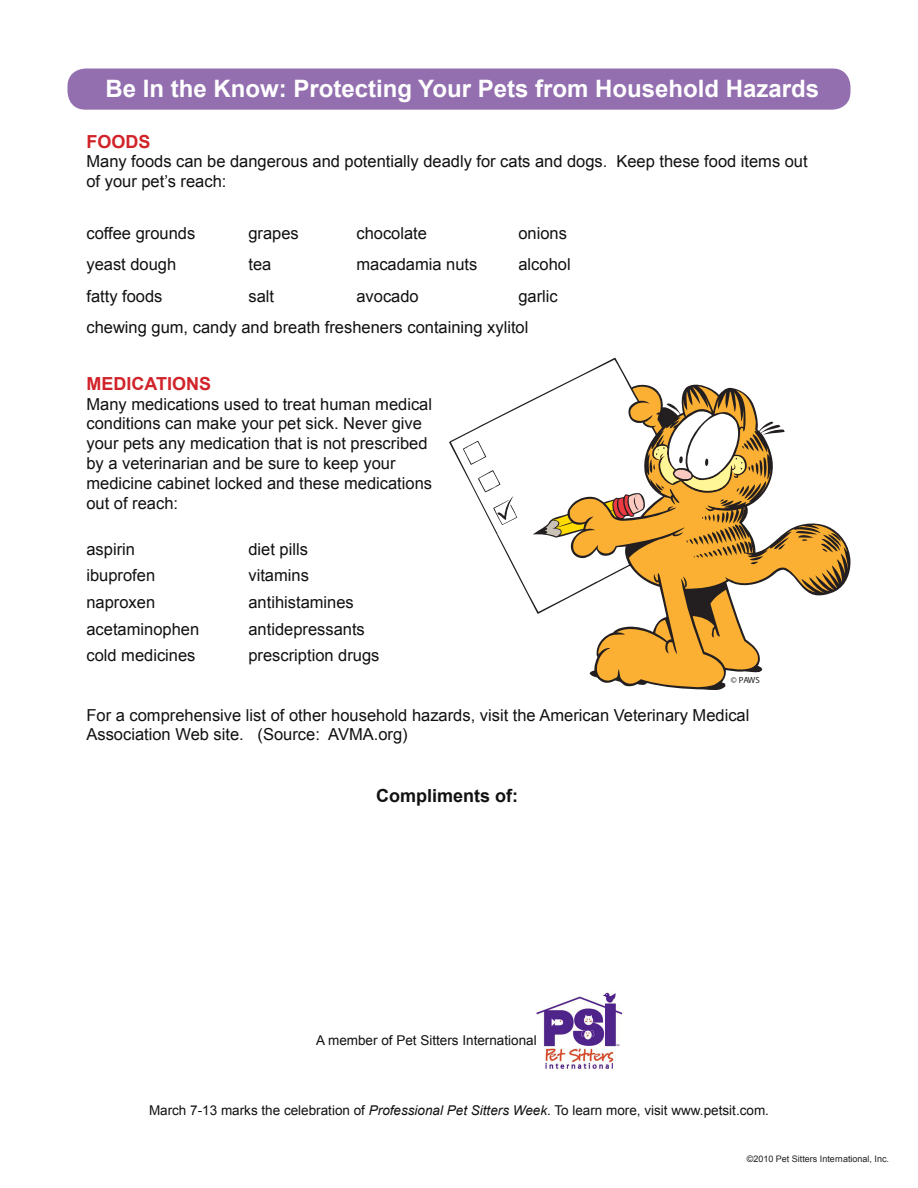
<style>
.page{position:relative;width:918px;height:1188px;background:#fff}
.page>*{position:absolute;margin:0;border:0;box-sizing:border-box;transform-origin:0 0}
.t1{font:700 24px "Arial";color:#fff}
.t2{font:700 18px "Arial";color:#d1232a}
.t3{font:700 18px "Arial";color:#111}
.t4{font:16.5px/19.8px "Arial";color:#111}
.t5{font:13.5px "Arial";color:#111}
.t6{font:9px "Arial";color:#231f20}
.t7{font:9px "Myriad";color:#231f20}
.s1{font-style:italic}
</style>
<div class="page">
<div style="left:68px;top:69px;width:782px;height:41px;background:#936fb0;border-radius:18px"></div>
<svg style="left:451px;top:360px;width:193px;height:252px"></svg>
<svg style="left:570px;top:390px;width:278px;height:299px"></svg>
<svg style="left:463px;top:441px;width:54px;height:84px"></svg>
<svg style="left:545px;top:515px;width:40px;height:22px"></svg>
<svg style="left:774px;top:538px;width:15px;height:12px"></svg>
<svg style="left:796px;top:530px;width:45px;height:22px"></svg>
<svg style="left:693px;top:590px;width:67px;height:80px"></svg>
<svg style="left:655px;top:620px;width:17px;height:21px"></svg>
<svg style="left:605px;top:385px;width:162px;height:179px"></svg>
<img style="left:536px;top:992px;width:87px;height:78px">
<p class="t1" style="left:105px;top:73px;width:715px">Be In the Know: Protecting Your Pets from Household Hazards</p>
<p class="t2" style="left:86px;top:129px;width:66px">FOODS</p>
<p class="t4" style="left:86px;top:152px;width:723px">Many foods can be dangerous and potentially deadly for cats and dogs. Keep these food items out of your pet’s reach:</p>
<p class="t4" style="left:86px;top:223px;width:110px">coffee grounds</p>
<p class="t4" style="left:248px;top:223px;width:52px">grapes</p>
<p class="t4" style="left:356px;top:223px;width:72px">chocolate</p>
<p class="t4" style="left:518px;top:223px;width:50px">onions</p>
<p class="t4" style="left:86px;top:255px;width:91px">yeast dough</p>
<p class="t4" style="left:248px;top:255px;width:24px">tea</p>
<p class="t4" style="left:356px;top:255px;width:123px">macadamia nuts</p>
<p class="t4" style="left:518px;top:255px;width:54px">alcohol</p>
<p class="t4" style="left:86px;top:286px;width:78px">fatty foods</p>
<p class="t4" style="left:248px;top:286px;width:27px">salt</p>
<p class="t4" style="left:356px;top:286px;width:64px">avocado</p>
<p class="t4" style="left:518px;top:286px;width:41px">garlic</p>
<p class="t4" style="left:86px;top:318px;width:444px">chewing gum, candy and breath fresheners containing xylitol</p>
<p class="t2" style="left:86px;top:372px;width:126px">MEDICATIONS</p>
<p class="t4" style="left:86px;top:394px;width:347px">Many medications used to treat human medical conditions can make your pet sick. Never give your pets any medication that is not prescribed by a veterinarian and be sure to keep your medicine cabinet locked and these medications out of reach:</p>
<p class="t4" style="left:86px;top:539px;width:50px">aspirin</p>
<p class="t4" style="left:248px;top:539px;width:61px">diet pills</p>
<p class="t4" style="left:86px;top:566px;width:70px">ibuprofen</p>
<p class="t4" style="left:248px;top:566px;width:62px">vitamins</p>
<p class="t4" style="left:86px;top:593px;width:70px">naproxen</p>
<p class="t4" style="left:248px;top:593px;width:107px">antihistamines</p>
<p class="t4" style="left:86px;top:619px;width:114px">acetaminophen</p>
<p class="t4" style="left:248px;top:619px;width:118px">antidepressants</p>
<p class="t4" style="left:86px;top:646px;width:111px">cold medicines</p>
<p class="t4" style="left:248px;top:646px;width:133px">prescription drugs</p>
<p class="t7" style="left:731px;top:676px;width:30px">© PAWS</p>
<p class="t4" style="left:86px;top:705px;width:665px">For a comprehensive list of other household hazards, visit the American Veterinary Medical<br>Association Web site. (Source: AVMA.org)</p>
<p class="t3" style="left:376px;top:783px;width:144px">Compliments of:</p>
<p class="t5" style="left:316px;top:1031px;width:222px">A member of Pet Sitters International</p>
<p class="t5" style="left:149px;top:1101px;width:622px">March 7-13 marks the celebration of <span class="s1">Professional Pet Sitters Week</span>. To learn more, visit www.petsit.com.</p>
<p class="t6" style="left:747px;top:1153px;width:144px">©2010 Pet Sitters International, Inc.</p>
</div>
